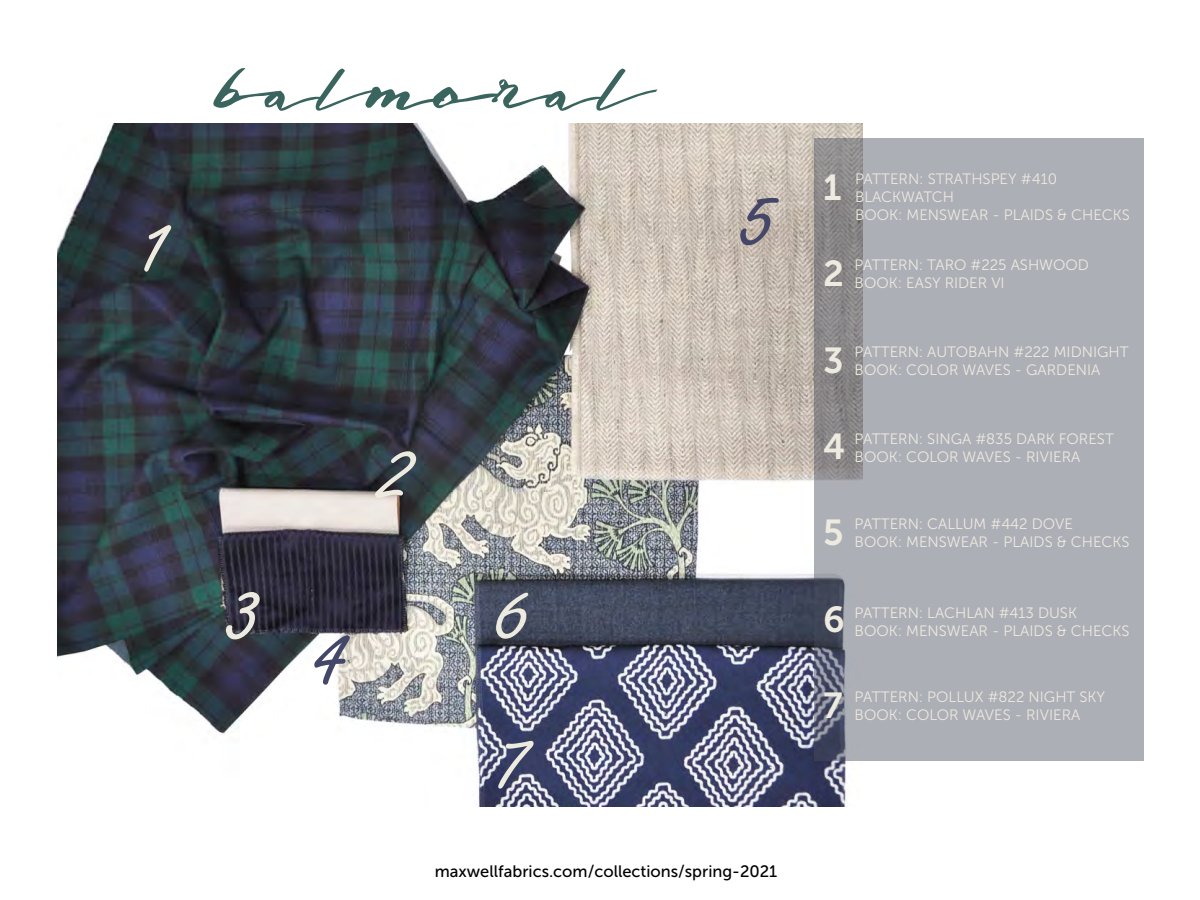
<style>
.page{position:relative;width:1200px;height:900px;background:#fff}
.page>*{position:absolute;margin:0;border:0;box-sizing:border-box;transform-origin:0 0}
.t1{font:97.5px "Freestyle Script";color:#edeadf}
.t2{font:97.5px "Freestyle Script";color:#444768}
.t3{font:97.5px "Freestyle Script";color:#f0ebdf}
.t4{font:75px "Lord Of The King";color:#3a645e}
.t5{font:36px "Museo Sans 700";color:#edeadf}
.t6{font:16.5px "Museo Sans 500";color:#000}
.t7{font:15px/18px "Museo Sans 300";color:#edeadf}
.t8{font:15px/18px "Museo Sans 300";color:#ece9de}
</style>
<div class="page">
<img style="left:57px;top:124px;width:805px;height:683px">
<svg style="left:814px;top:139px;width:330px;height:622px;background:#a7a9b0"></svg>
<h2 class="t4" style="left:210px;top:38px;width:437px">balmoral</h2>
<h1 class="t3" style="left:140px;top:191px;width:35px">1</h1>
<h1 class="t2" style="left:742px;top:164px;width:35px">5</h1>
<h1 class="t1" style="left:228px;top:558px;width:35px">3</h1>
<h1 class="t1" style="left:382px;top:417px;width:35px">2</h1>
<h1 class="t2" style="left:315px;top:603px;width:35px">4</h1>
<h1 class="t1" style="left:498px;top:557px;width:35px">6</h1>
<h1 class="t1" style="left:498px;top:707px;width:35px">7</h1>
<p class="t6" style="left:435px;top:862px;width:344px">maxwellfabrics.com/collections/spring-2021</p>
<h3 class="t5" style="left:823px;top:167px;width:20px">1</h3>
<h3 class="t5" style="left:823px;top:254px;width:22px">2</h3>
<p class="t8" style="left:855px;top:170px;width:276px">PATTERN: STRATHSPEY #410<br>BLACKWATCH<br>BOOK: MENSWEAR - PLAIDS &amp; CHECKS</p>
<p class="t7" style="left:855px;top:256px;width:236px">PATTERN: TARO #225 ASHWOOD<br>BOOK: EASY RIDER VI</p>
<h3 class="t5" style="left:823px;top:340px;width:22px">3</h3>
<p class="t7" style="left:855px;top:343px;width:276px">PATTERN: AUTOBAHN #222 MIDNIGHT<br>BOOK: COLOR WAVES - GARDENIA</p>
<h3 class="t5" style="left:823px;top:426px;width:24px">4</h3>
<p class="t7" style="left:855px;top:430px;width:261px">PATTERN: SINGA #835 DARK FOREST<br>BOOK: COLOR WAVES - RIVIERA</p>
<h3 class="t5" style="left:823px;top:513px;width:22px">5</h3>
<p class="t7" style="left:855px;top:515px;width:276px">PATTERN: CALLUM #442 DOVE<br>BOOK: MENSWEAR - PLAIDS &amp; CHECKS</p>
<h3 class="t5" style="left:823px;top:599px;width:23px">6</h3>
<p class="t7" style="left:855px;top:604px;width:276px">PATTERN: LACHLAN #413 DUSK<br>BOOK: MENSWEAR - PLAIDS &amp; CHECKS</p>
<h3 class="t5" style="left:823px;top:686px;width:21px">7</h3>
<p class="t8" style="left:855px;top:688px;width:252px">PATTERN: POLLUX #822 NIGHT SKY<br>BOOK: COLOR WAVES - RIVIERA</p>
</div>
